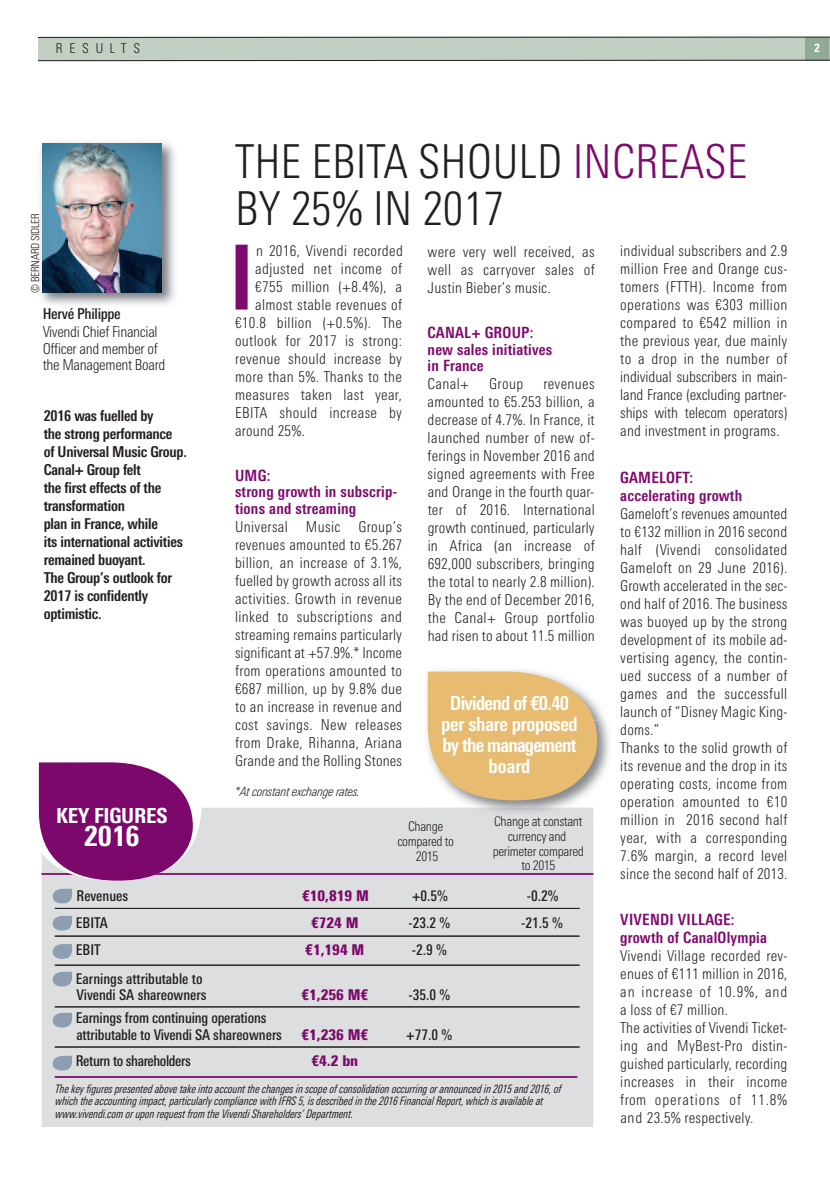
<style>
.page{position:relative;width:830px;height:1178px;background:#fff}
.page>*{position:absolute;margin:0;border:0;box-sizing:border-box;transform-origin:0 0}
.t1{font:700 condensed 89.7px "LT Univers";color:#7e0a6d}
.t2{font:300 condensed 46.8px/47px "LT Univers";color:#231f20}
.t3{font:800 condensed 28.2px "LT Univers";color:#fff}
.t4{font:800 condensed 20.85px "LT Univers";letter-spacing:-.01em;color:#fff}
.t5{font:700 condensed 19.5px/21px "LT Univers";letter-spacing:-.035em;color:#fff;text-align:center}
.t6{font:700 condensed 15.45px/16.5px "LT Univers";letter-spacing:.015em;color:#7e0a6d}
.t7{font:300 condensed 15px/18px "LT Univers";letter-spacing:.015em;color:#231f20;text-align:justify}
.t8{font:700 condensed 15px/18px "LT Univers";letter-spacing:-.015em;color:#231f20}
.t9{font:300 condensed 15px/16.5px "LT Univers";letter-spacing:-.02em;color:#231f20}
.t10{font:500 condensed 15px "LT Univers";letter-spacing:-.02em;color:#231f20}
.t11{font:500 condensed 14.85px/16.4px "LT Univers";letter-spacing:-.01em;color:#231f20;scale:.96 1}
.t12{font:900 condensed 14.85px "LT Univers";color:#7b086a;scale:.96 1}
.t13{font:300 condensed 13.5px "Univers";letter-spacing:.5em;color:#231f20}
.t14{font:300 condensed 13.35px/14.9px "LT Univers";letter-spacing:-.025em;color:#231f20;text-align:center}
.t15{font:italic 300 condensed 12.75px "LT Univers";letter-spacing:-.015em;color:#231f20}
.t16{font:700 condensed 12px "Univers";color:#fff}
.t17{font:italic condensed 11.85px/12.5px "LT Univers";letter-spacing:-.005em;color:#231f20;scale:.88 1}
.t18{font:300 condensed 11.1px "Univers";letter-spacing:-.025em;color:#231f20}
.s1{color:#7e0a6d}
</style>
<div class="page">
<div style="left:42px;top:808px;width:551px;height:319px;background:#dddee0"></div>
<hr style="left:42px;top:873px;width:551px;height:2px;background:#7b086a">
<hr style="left:55px;top:965px;width:524px;height:1px;background:#231f20">
<hr style="left:55px;top:1006px;width:524px;height:1px;background:#231f20">
<hr style="left:55px;top:908px;width:524px;height:1px;background:#231f20">
<svg style="left:52px;top:888px;width:20px;height:15px"></svg>
<svg style="left:52px;top:972px;width:20px;height:14px"></svg>
<svg style="left:52px;top:1056px;width:20px;height:14px"></svg>
<hr style="left:55px;top:1076px;width:522px;height:2px;background:#7b086a">
<svg style="left:52px;top:1013px;width:20px;height:14px"></svg>
<hr style="left:55px;top:1047px;width:524px;height:1px;background:#231f20">
<svg style="left:52px;top:944px;width:20px;height:15px"></svg>
<hr style="left:55px;top:936px;width:524px;height:1px;background:#231f20">
<svg style="left:52px;top:916px;width:20px;height:15px"></svg>
<svg style="left:38px;top:762px;width:164px;height:119px;background:#933886"></svg>
<svg style="left:37px;top:36px;width:792px;height:25px;background:#b5c2b6"></svg>
<img style="left:40px;top:142px;width:135px;height:163px">
<img style="left:43px;top:144px;width:119px;height:149px">
<img style="left:426px;top:670px;width:183px;height:111px">
<img style="left:421px;top:762px;width:172px;height:57px">
<svg style="left:427px;top:671px;width:170px;height:129px;background:#e6c282"></svg>
<p class="t13" style="left:56px;top:43px;width:86px">RESULTS</p>
<p class="t16" style="left:814px;top:44px;width:7px">2</p>
<h2 class="t2" style="left:235px;top:142px;width:513px">THE EBITA SHOULD <span class="s1">INCREASE<br></span>BY 25% IN 2017</h2>
<p class="t7" style="left:620px;top:243px;width:169px">individual subscribers and 2.9 million Free and Orange cus&shy;tomers (FTTH). Income from operations was €303 million compared to €542 million in the previous year, due mainly to a drop in the number of individual subscribers in main&shy;land France (excluding partner&shy;ships with telecom operators) and investment in programs.</p>
<p class="t6" style="left:620px;top:470px;width:123px;line-height:18px">GAMELOFT: accelerating growth</p>
<p class="t7" style="left:620px;top:506px;width:169px;text-align:left">Gameloft’s revenues amounted to €132 million in 2016 second half (Vivendi consolidated<br>Gameloft on 29 June 2016).<br>Growth accelerated in the sec&shy;ond half of 2016. The business was buoyed up by the strong development of its mobile ad&shy;vertising agency, the contin&shy;ued success of a number of games and the successfull launch of “Disney Magic King&shy;doms.”<br>Thanks to the solid growth of its revenue and the drop in its operating costs, income from operation amounted to €10 million in 2016 second half year, with a corresponding<br>7.6% margin, a record level since the second half of 2013.</p>
<p class="t6" style="left:620px;top:912px;width:148px;line-height:18px">VIVENDI VILLAGE: growth of CanalOlympia</p>
<p class="t7" style="left:620px;top:948px;width:169px;text-align:left">Vivendi Village recorded rev&shy;enues of €111 million in 2016, an increase of 10.9%, and a loss of €7 million.<br>The activities of Vivendi Ticket&shy;ing and MyBest-Pro distin&shy;guished particularly, recording increases in their income from operations of 11.8% and 23.5% respectively.</p>
<p class="t18" style="left:31px;top:293px;width:80px;rotate:-90deg">© BERNARD S DI LER</p>
<h1 class="t1" style="left:229px;top:245px;width:26px">I</h1>
<p class="t7" style="left:256px;top:243px;width:148px">n 2016, Vivendi recorded</p>
<p class="t7" style="left:427px;top:244px;width:168px">were very well received, as well as carryover sales of Justin Bieber’s music.</p>
<p class="t6" style="left:427px;top:326px;width:126px">CANAL+ GROUP: new sales initiatives in France</p>
<p class="t7" style="left:427px;top:376px;width:43px">Canal+</p>
<p class="t7" style="left:489px;top:376px;width:35px">Group</p>
<p class="t7" style="left:255px;top:261px;width:148px">adjusted net income of</p>
<p class="t7" style="left:255px;top:279px;width:148px">€755 million (+8.4%), a</p>
<p class="t7" style="left:255px;top:297px;width:148px">almost stable revenues of</p>
<p class="t7" style="left:235px;top:315px;width:168px">€10.8 billion (+0.5%). The</p>
<p class="t7" style="left:235px;top:333px;width:168px">outlook for 2017 is strong:</p>
<p class="t7" style="left:235px;top:351px;width:168px">revenue should increase by</p>
<p class="t7" style="left:235px;top:369px;width:168px">more than 5%. Thanks to the</p>
<p class="t7" style="left:235px;top:387px;width:168px">measures taken last year,</p>
<p class="t7" style="left:235px;top:405px;width:168px">EBITA should increase by</p>
<p class="t7" style="left:235px;top:423px;width:71px">around 25%.</p>
<p class="t6" style="left:235px;top:468px;width:164px">UMG:<br>strong growth in subscrip&shy;tions and streaming</p>
<p class="t7" style="left:235px;top:519px;width:168px">Universal Music Group’s revenues amounted to €5.267 billion, an increase of 3.1%, fuelled by growth across all its activities. Growth in revenue linked to subscriptions and streaming remains particularly significant at +57.9%.* Income from operations amounted to €687 million, up by 9.8% due to an increase in revenue and cost savings. New releases from Drake, Rihanna, Ariana Grande and the Rolling Stones</p>
<p class="t10" style="left:43px;top:308px;width:80px">Hervé Philippe</p>
<p class="t9" style="left:43px;top:325px;width:124px">Vivendi Chief Financial<br>Officer and member of the Management Board</p>
<p class="t7" style="left:427px;top:376px;width:169px;text-indent:116px">revenues amounted to €5.253 billion, a decrease of 4.7%. In France, it launched number of new of&shy;ferings in November 2016 and signed agreements with Free and Orange in the fourth quar&shy;ter of 2016. International growth continued, particularly in Africa (an increase of 692,000 subscribers, bringing the total to nearly 2.8 million).<br>By the end of December 2016, the Canal+ Group portfolio had risen to about 11.5 million</p>
<p class="t8" style="left:44px;top:408px;width:145px">2016 was fuelled by<br>the strong performance of Universal Music Group.<br>Canal+ Group felt<br>the first effects of the transformation<br>plan in France, while<br>its international activities remained buoyant.<br>The Group’s outlook for<br>2017 is confidently optimistic.</p>
<h3 class="t5" style="left:441px;top:694px;width:138px">Dividend of €0.40 per share proposed by the management board</h3>
<p class="t15" style="left:235px;top:787px;width:127px">*At constant exchange rates.</p>
<h3 class="t4" style="left:56px;top:807px;width:113px">KEY FIGURES</h3>
<h3 class="t3" style="left:84px;top:826px;width:57px">2016</h3>
<p class="t14" style="left:397px;top:820px;width:58px">Change compared to<br>2015</p>
<p class="t14" style="left:492px;top:815px;width:93px">Change at constant currency and perimeter compared to 2015</p>
<p class="t11" style="left:77px;top:889px;width:55px">Revenues</p>
<p class="t12" style="left:302px;top:890px;width:71px">€10,819 M</p>
<p class="t11" style="left:412px;top:889px;width:39px">+0.5%</p>
<p class="t11" style="left:526px;top:889px;width:35px">-0.2%</p>
<p class="t11" style="left:76px;top:915px;width:35px">EBITA</p>
<p class="t12" style="left:311px;top:917px;width:51px">€724 M</p>
<p class="t11" style="left:408px;top:915px;width:45px">-23.2 %</p>
<p class="t11" style="left:520px;top:915px;width:45px">-21.5 %</p>
<p class="t11" style="left:76px;top:943px;width:27px">EBIT</p>
<p class="t12" style="left:305px;top:944px;width:63px">€1,194 M</p>
<p class="t11" style="left:411px;top:943px;width:38px">-2.9 %</p>
<p class="t11" style="left:76px;top:971px;width:137px">Earnings attributable to<br>Vivendi SA shareowners</p>
<p class="t12" style="left:301px;top:989px;width:71px">€1,256 M€</p>
<p class="t11" style="left:408px;top:988px;width:45px">-35.0 %</p>
<p class="t11" style="left:76px;top:1011px;width:216px">Earnings from continuing operations attributable to Vivendi SA shareowners</p>
<p class="t12" style="left:301px;top:1029px;width:71px">€1,236 M€</p>
<p class="t11" style="left:406px;top:1027px;width:49px">+77.0 %</p>
<p class="t11" style="left:76px;top:1054px;width:121px">Return to shareholders</p>
<p class="t12" style="left:311px;top:1056px;width:50px">€4.2 bn</p>
<p class="t17" style="left:55px;top:1083px;width:576px">The key figures presented above take into account the changes in scope of consolidation occurring or announced in 2015 and 2016, of which the accounting impact, particularly compliance with IFRS 5, is described in the 2016 Financial Report, which is available at www.vivendi.com or upon request from the Vivendi Shareholders’ Department.</p>
</div>
